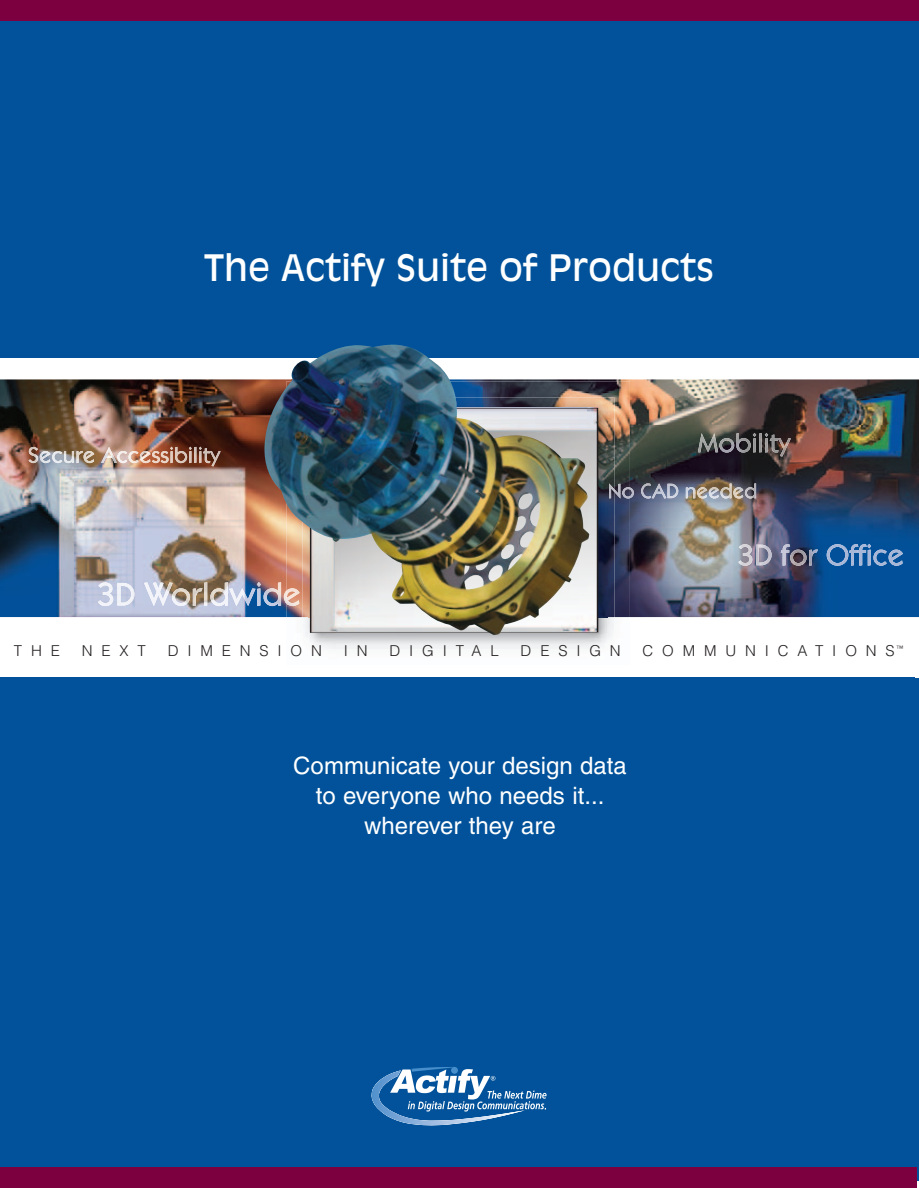
<style>
.page{position:relative;width:919px;height:1188px;background:#fff}
.page>*{position:absolute;margin:0;border:0;box-sizing:border-box;transform-origin:0 0}
.t1{font:36px "Antique Olive";color:#fff}
.t2{font:24px/30px "Helvetica";color:#fff;text-align:center}
.t3{font:300 15px "Helvetica";letter-spacing:.59em;color:#231f20}
</style>
<div class="page">
<div style="left:0;top:13px;width:918px;height:346px;background:#01529a"></div>
<div style="left:0;top:677px;width:918px;height:504px;background:#01529a"></div>
<div style="left:0;top:358px;width:918px;height:306px;background:#fff"></div>
<svg style="left:371px;top:1067px;width:175px;height:58px"></svg>
<div style="left:451px;top:1067px;width:7px;height:7px;background:#468fcc;border-radius:50%"></div>
<div style="left:0;top:0;width:918px;height:20px;background:#7c0040"></div>
<div style="left:0;top:1168px;width:916px;height:20px;background:#7c0040"></div>
<img style="left:0;top:379px;width:264px;height:238px">
<img style="left:589px;top:379px;width:329px;height:47px">
<img style="left:630px;top:426px;width:288px;height:191px">
<img style="left:589px;top:381px;width:41px;height:237px">
<img style="left:305px;top:398px;width:309px;height:251px">
<img style="left:309px;top:404px;width:298px;height:239px">
<img style="left:589px;top:410px;width:7px;height:221px">
<img style="left:264px;top:344px;width:325px;height:291px">
<img style="left:609px;top:483px;width:11px;height:16px">
<svg style="left:622px;top:487px;width:12px;height:12px"></svg>
<img style="left:641px;top:483px;width:37px;height:16px">
<svg style="left:686px;top:487px;width:33px;height:12px"></svg>
<img style="left:720px;top:483px;width:11px;height:16px">
<svg style="left:733px;top:487px;width:10px;height:12px"></svg>
<img style="left:745px;top:483px;width:11px;height:16px">
<img style="left:738px;top:544px;width:14px;height:22px">
<img style="left:756px;top:545px;width:15px;height:20px">
<img style="left:780px;top:544px;width:10px;height:22px">
<img style="left:790px;top:550px;width:16px;height:16px">
<img style="left:809px;top:550px;width:9px;height:16px">
<img style="left:826px;top:544px;width:45px;height:22px">
<img style="left:873px;top:550px;width:30px;height:16px">
<img style="left:98px;top:582px;width:15px;height:24px">
<img style="left:117px;top:583px;width:17px;height:23px">
<img style="left:144px;top:582px;width:29px;height:24px">
<img style="left:172px;top:588px;width:18px;height:18px">
<img style="left:193px;top:588px;width:10px;height:18px">
<img style="left:204px;top:582px;width:3px;height:24px">
<img style="left:210px;top:582px;width:18px;height:24px">
<img style="left:229px;top:588px;width:26px;height:18px">
<img style="left:257px;top:582px;width:4px;height:24px">
<img style="left:263px;top:582px;width:18px;height:24px">
<svg style="left:284px;top:591px;width:2px;height:12px"></svg>
<img style="left:286px;top:588px;width:14px;height:18px">
<img style="left:698px;top:433px;width:20px;height:19px">
<img style="left:719px;top:438px;width:15px;height:15px">
<img style="left:736px;top:433px;width:15px;height:20px">
<img style="left:753px;top:433px;width:3px;height:20px">
<img style="left:759px;top:433px;width:3px;height:19px">
<img style="left:765px;top:433px;width:3px;height:20px">
<img style="left:769px;top:435px;width:9px;height:18px">
<img style="left:778px;top:438px;width:13px;height:19px">
<img style="left:29px;top:447px;width:9px;height:16px">
<svg style="left:40px;top:451px;width:54px;height:12px"></svg>
<img style="left:101px;top:447px;width:16px;height:16px">
<svg style="left:117px;top:451px;width:52px;height:12px"></svg>
<img style="left:170px;top:447px;width:3px;height:16px">
<img style="left:175px;top:447px;width:12px;height:16px">
<img style="left:189px;top:447px;width:3px;height:16px">
<svg style="left:194px;top:447px;width:2px;height:16px"></svg>
<img style="left:199px;top:447px;width:11px;height:16px">
<img style="left:210px;top:451px;width:11px;height:15px">
<h1 class="t1" style="left:204px;top:253px;width:512px">The Actify Suite of Products</h1>
<p class="t3" style="left:14px;top:642px;width:48px">THE</p>
<p class="t3" style="left:82px;top:642px;width:66px">NEXT</p>
<p class="t3" style="left:168px;top:642px;width:156px">DIMENSION</p>
<p class="t3" style="left:344px;top:642px;width:25px">I N</p>
<p class="t3" style="left:389px;top:642px;width:111px">DIGITAL</p>
<p class="t3" style="left:521px;top:642px;width:102px">DESIGN</p>
<p class="t3" style="left:642px;top:642px;width:254px">COMMUNICATIONS</p>
<p class="t2" style="left:293px;top:752px;width:335px">Communicate your design data to everyone who needs it... wherever they are</p>
</div>
